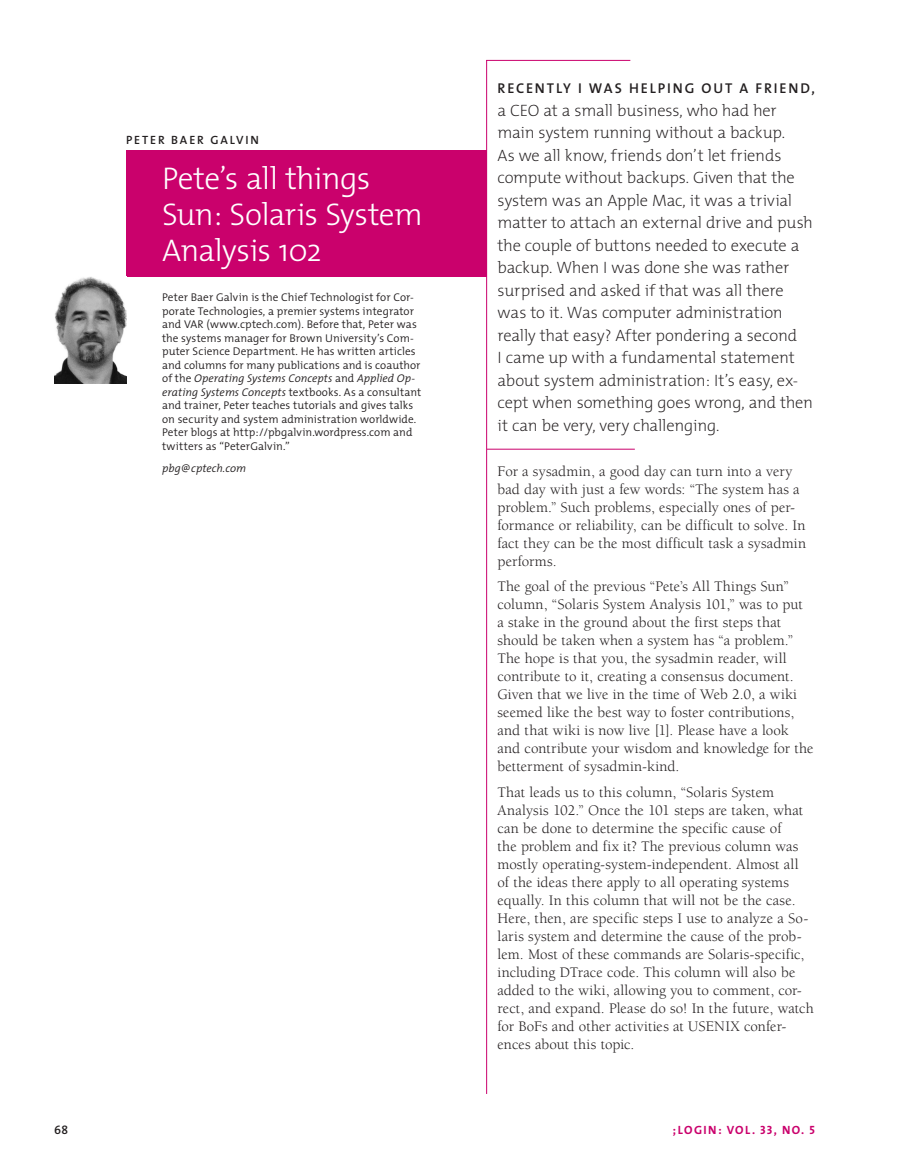
<style>
.page{position:relative;width:905px;height:1175px;background:#fff}
.page>*{position:absolute;margin:0;border:0;box-sizing:border-box;transform-origin:0 0}
._0a_Title_Small{font:300 31.5px/36px "The Mix";letter-spacing:-.025em;color:#fff}
._2a_Body_OpenPara{font:200 16.5px/22.5px "The Mix";letter-spacing:-.01em;color:#231f20}
._2_Body_2b{font:15px/18px "Berkeley";letter-spacing:.005em;color:#231f20}
._2a_Body_OpenPara-2{font:600 14.25px "The Mix";letter-spacing:.13em;color:#231f20}
.t1{font:12px "The Mix Bold Caps";letter-spacing:.115em;color:#ca016c}
._4_Author{font:12px "The Mix Semi Bold Caps";letter-spacing:.16em;color:#231f20}
.t2{font:600 12px "The Mix";color:#231f20}
._4a_author_bio{font:300 11.25px/13.5px "The Mix";letter-spacing:.005em;color:#231f20}
._4b_Author_email{font:italic 300 11.25px "The Mix";letter-spacing:.005em;color:#231f20}
.s1{font-style:italic}
</style>
<div class="page">
<div style="left:126px;top:150px;width:360px;height:126px;background:#ca016c"></div>
<hr style="left:486px;top:60px;width:144px;height:1px;background:#ca016c">
<hr style="left:486px;top:60px;width:1px;height:1034px;background:#ca016c">
<hr style="left:487px;top:449px;width:147px;height:1px;background:#ca016c">
<img style="left:54px;top:277px;width:73px;height:106px">
<p class="_4_Author" style="left:126px;top:130px;width:134px">P ET ER BAER GALVIN</p>
<p class="_0a_Title_Small" style="left:162px;top:159px;width:262px">Pete’s all things<br>Sun: Solaris System<br>Analysis 102</p>
<p class="_4a_author_bio" style="left:162px;top:290px;width:261px">Peter Baer Galvin is the Chief Technologist for Cor&shy;porate Technologies, a premier systems integrator and VAR (www.cptech.com). Before that, Peter was the systems manager for Brown University’s Com&shy;puter Science Department. He has written articles and columns for many publications and is coauthor of the <span class="s1">Operating Systems Concepts</span> and <span class="s1">Applied Op&shy;erating Systems Concepts</span> textbooks. As a consultant and trainer, Peter teaches tutorials and gives talks on security and system administration worldwide.<br>Peter blogs at http://pbgalvin.wordpress.com and twitters as “PeterGalvin.”</p>
<p class="_4b_Author_email" style="left:162px;top:459px;width:86px">pbg@cptech.com</p>
<p class="_2a_Body_OpenPara-2" style="left:497px;top:76px;width:319px">RECENTLY I WAS HELPING OUT A FRIEND,</p>
<p class="_2a_Body_OpenPara" style="left:497px;top:98px;width:317px">a CEO at a small business, who had her main system running without a backup.<br>As we all know, friends don’t let friends compute without backups. Given that the system was an Apple Mac, it was a trivial matter to attach an external drive and push the couple of buttons needed to execute a backup. When I was done she was rather surprised and asked if that was all there was to it. Was computer administration really that easy? After pondering a second<br>I came up with a fundamental statement about system administration: It’s easy, ex&shy;cept when something goes wrong, and then it can be very, very challenging.</p>
<p class="_2_Body_2b" style="left:497px;top:462px;width:310px">For a sysadmin, a good day can turn into a very bad day with just a few words: “The system has a problem.” Such problems, especially ones of per&shy;formance or reliability, can be difficult to solve. In fact they can be the most difficult task a sysadmin performs.</p>
<p class="_2_Body_2b" style="left:497px;top:578px;width:317px">The goal of the previous “Pete’s All Things Sun” column, “Solaris System Analysis 101,” was to put<br>a stake in the ground about the first steps that should be taken when a system has “a problem.” The hope is that you, the sysadmin reader, will contribute to it, creating a consensus document.<br>Given that we live in the time of Web 2.0, a wiki seemed like the best way to foster contributions, and that wiki is now live [1]. Please have a look and contribute your wisdom and knowledge for the betterment of sysadmin-kind.</p>
<p class="_2_Body_2b" style="left:497px;top:783px;width:318px">That leads us to this column, “Solaris System Analysis 102.” Once the 101 steps are taken, what can be done to determine the specific cause of<br>the problem and fix it? The previous column was mostly operating-system-independent. Almost all of the ideas there apply to all operating systems equally. In this column that will not be the case.<br>Here, then, are specific steps I use to analyze a So&shy;laris system and determine the cause of the prob&shy;lem. Most of these commands are Solaris-specific, including DTrace code. This column will also be added to the wiki, allowing you to comment, cor&shy;rect, and expand. Please do so! In the future, watch for BoFs and other activities at USENIX confer&shy;ences about this topic.</p>
<p class="t2" style="left:54px;top:1120px;width:16px">68</p>
<p class="t1" style="left:672px;top:1120px;width:144px">;LOGIN: VOL. 33, NO. 5</p>
</div>
